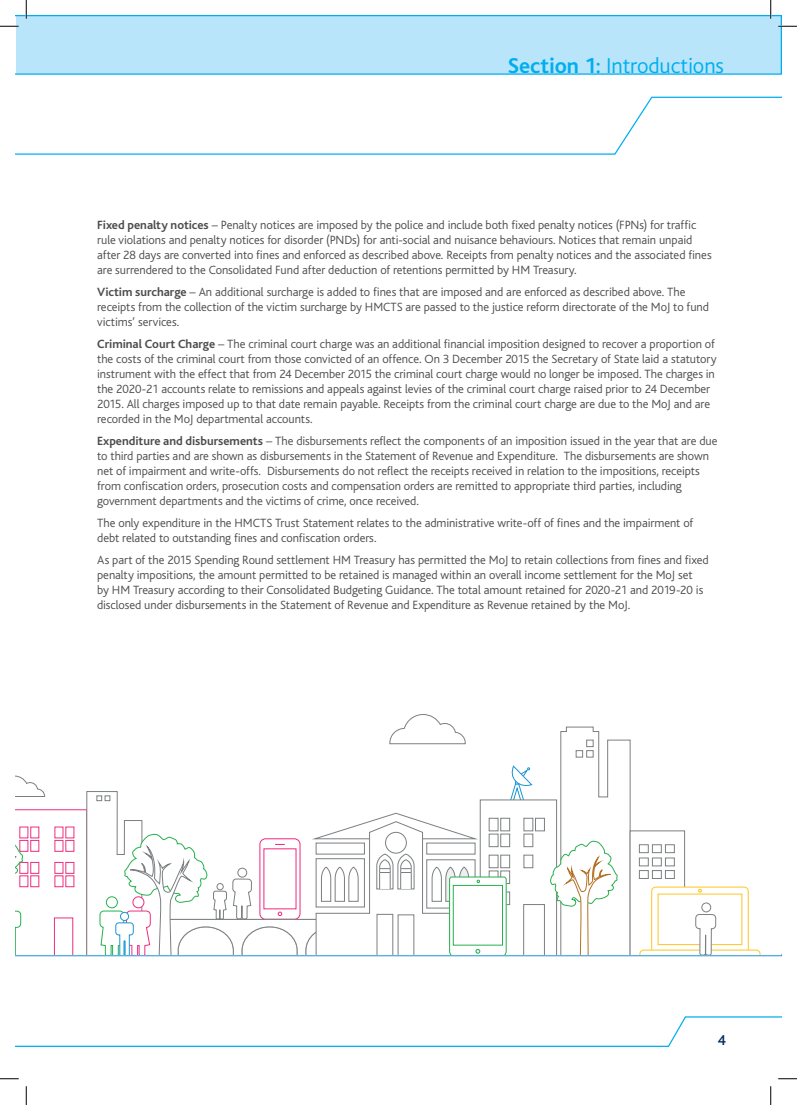
<style>
.page{position:relative;width:797px;height:1105px;background:#fff}
.page>*{position:absolute;margin:0;border:0;box-sizing:border-box;transform-origin:0 0}
.t1{font:300 22.5px "Bliss";letter-spacing:-.005em;color:#00aeef}
.t2{font:500 15px "Bliss";color:#002a5b}
.t3{font:300 12.5px/15px "Bliss";letter-spacing:-.005em;color:#4b4c4d}
.s1{font-weight:700}
.s2{font-weight:500}
</style>
<div class="page">
<svg style="left:16px;top:714px;width:765px;height:243px"></svg>
<svg style="left:16px;top:1016px;width:765px;height:73px"></svg>
<svg style="left:16px;top:96px;width:765px;height:59px"></svg>
<div style="left:16px;top:16px;width:765px;height:59px;background:#b9e5fa"></div>
<svg style="left:0;top:25px;width:19px;height:2px"></svg>
<svg style="left:778px;top:25px;width:19px;height:2px"></svg>
<svg style="left:0;top:1078px;width:19px;height:1px"></svg>
<svg style="left:778px;top:1078px;width:19px;height:1px"></svg>
<svg style="left:25px;top:0;width:2px;height:19px"></svg>
<svg style="left:25px;top:1086px;width:2px;height:19px"></svg>
<svg style="left:770px;top:0;width:1px;height:19px"></svg>
<svg style="left:770px;top:1086px;width:1px;height:19px"></svg>
<h1 class="t1" style="left:508px;top:54px;width:217px"><span class="s1">Section 1</span><span class="s2">:</span> Introductions</h1>
<p class="t3" style="left:97px;top:218px;width:616px"><span class="s1">Fixed penalty notices</span> – Penalty notices are imposed by the police and include both fixed penalty notices (FPNs) for traffic rule violations and penalty notices for disorder (PNDs) for anti-social and nuisance behaviours. Notices that remain unpaid after 28 days are converted into fines and enforced as described above. Receipts from penalty notices and the associated fines are surrendered to the Consolidated Fund after deduction of retentions permitted by HM Treasury.</p>
<p class="t3" style="left:97px;top:285px;width:613px"><span class="s1">Victim surcharge</span> – An additional surcharge is added to fines that are imposed and are enforced as described above. The receipts from the collection of the victim surcharge by HMCTS are passed to the justice reform directorate of the MoJ to fund victims’ services.</p>
<p class="t3" style="left:97px;top:337px;width:621px"><span class="s1">Criminal Court Charge</span> – The criminal court charge was an additional financial imposition designed to recover a proportion of the costs of the criminal court from those convicted of an offence. On 3 December 2015 the Secretary of State laid a statutory instrument with the effect that from 24 December 2015 the criminal court charge would no longer be imposed. The charges in the 2020-21 accounts relate to remissions and appeals against levies of the criminal court charge raised prior to 24 December 2015. All charges imposed up to that date remain payable. Receipts from the criminal court charge are due to the MoJ and are recorded in the MoJ departmental accounts.</p>
<p class="t3" style="left:97px;top:434px;width:621px"><span class="s1">Expenditure and disbursements</span> – The disbursements reflect the components of an imposition issued in the year that are due to third parties and are shown as disbursements in the Statement of Revenue and Expenditure. The disbursements are shown net of impairment and write-offs. Disbursements do not reflect the receipts received in relation to the impositions, receipts from confiscation orders, prosecution costs and compensation orders are remitted to appropriate third parties, including government departments and the victims of crime, once received.</p>
<p class="t3" style="left:97px;top:516px;width:597px">The only expenditure in the HMCTS Trust Statement relates to the administrative write-off of fines and the impairment of debt related to outstanding fines and confiscation orders.</p>
<p class="t3" style="left:97px;top:553px;width:613px">As part of the 2015 Spending Round settlement HM Treasury has permitted the MoJ to retain collections from fines and fixed penalty impositions, the amount permitted to be retained is managed within an overall income settlement for the MoJ set<br>by HM Treasury according to their Consolidated Budgeting Guidance. The total amount retained for 2020-21 and 2019-20 is disclosed under disbursements in the Statement of Revenue and Expenditure as Revenue retained by the MoJ.</p>
<p class="t2" style="left:717px;top:1032px;width:9px">4</p>
</div>
